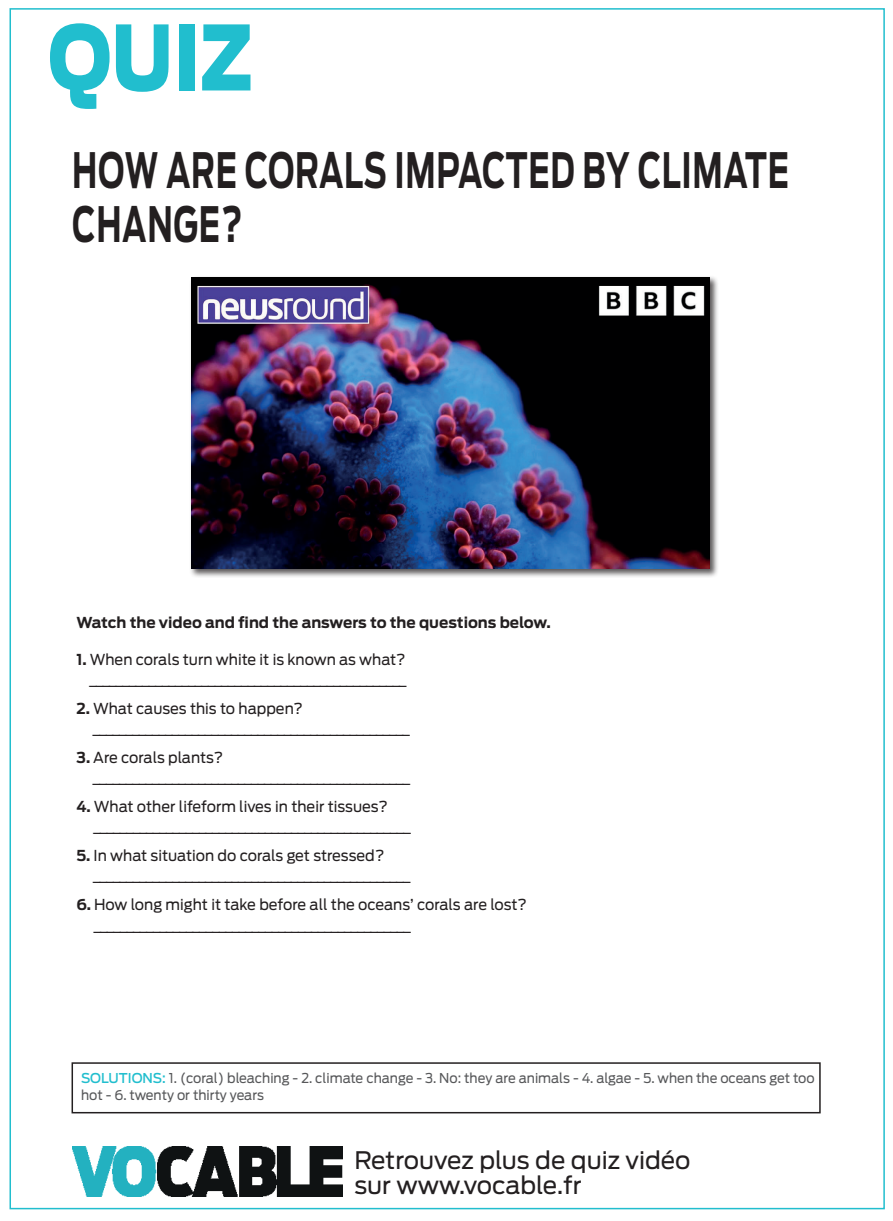
<style>
.page{position:relative;width:893px;height:1221px;background:#fff}
.page>*{position:absolute;margin:0;border:0;box-sizing:border-box;transform-origin:0 0}
.t1{font:900 89.1px "Antenna";color:#21bece;scale:.83 1}
.t2{font:700 48.45px/54px "Antenna";letter-spacing:.02em;color:#231f20;scale:.64 1}
.t3{font:24px/25.5px "Antenna";color:#231f20}
.t4{font:15px/20.2px "Antenna";color:#231f20}
.t5{font:700 15px "Antenna";color:#231f20}
.t6{font:13.5px/16.2px "Antenna";color:#57585a;scale:.96 1}
.s1{font-weight:700}
.s2{font-weight:500;color:#21bece}
</style>
<div class="page">
<div style="left:72px;top:1062px;width:749px;height:51px;border:2px solid #231f20"></div>
<div style="left:190px;top:275px;width:529px;height:303px;background:#231f20;opacity:.75"></div>
<img style="left:191px;top:277px;width:518px;height:291px">
<img style="left:72px;top:1146px;width:270px;height:50px">
<h1 class="t1" style="left:48px;top:5px;width:248px">QUIZ</h1>
<h2 class="t2" style="left:72px;top:143px;width:1121px">HOW ARE CORALS IMPACTED BY CLIMATE<br>CHANGE?</h2>
<p class="t5" style="left:77px;top:613px;width:476px">Watch the video and find the answers to the questions below.</p>
<p class="t4" style="left:77px;top:649px;width:331px;text-align:right"><span class="s1">1.</span> When corals turn white it is known as what? ________________________________________________</p>
<p class="t4" style="left:93px;top:698px;width:318px;text-indent:-17px"><span class="s1">2.</span> What causes this to happen? ________________________________________________</p>
<p class="t4" style="left:93px;top:747px;width:318px;text-indent:-17px"><span class="s1">3.</span> Are corals plants? ________________________________________________</p>
<p class="t4" style="left:94px;top:796px;width:318px;text-indent:-17px"><span class="s1">4.</span> What other lifeform lives in their tissues? ________________________________________________</p>
<p class="t4" style="left:94px;top:845px;width:318px;text-indent:-17px"><span class="s1">5.</span> In what situation do corals get stressed? ________________________________________________</p>
<p class="t4" style="left:94px;top:894px;width:434px;text-indent:-18px"><span class="s1">6.</span> How long might it take before all the oceans’ corals are lost? ________________________________________________</p>
<p class="t6" style="left:81px;top:1070px;width:766px"><span class="s2">SOLUTIONS:</span> 1. (coral) bleaching - 2. climate change - 3. No: they are animals - 4. algae - 5. when the oceans get too hot - 6. twenty or thirty years</p>
<h3 class="t3" style="left:354px;top:1147px;width:338px">Retrouvez plus de quiz vidéo sur www.vocable.fr</h3>
</div>
